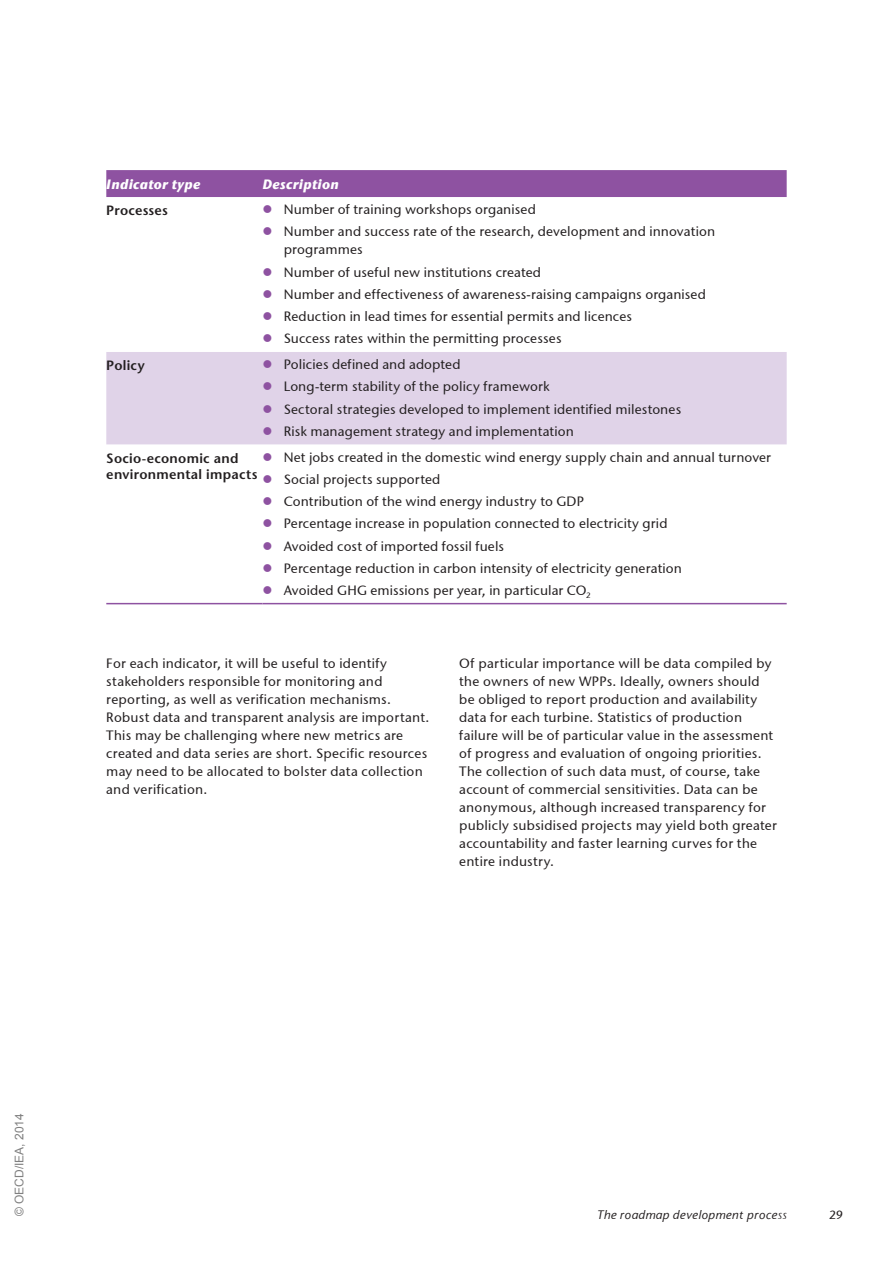
<style>
.page{position:relative;width:893px;height:1263px;background:#fff}
.page>*{position:absolute;margin:0;border:0;box-sizing:border-box;transform-origin:0 0}
.t1{font:13.5px/18px "Stone Sans ITCTT Medium";letter-spacing:.015em;color:#231f20}
.t2{font:600 13.5px/16.2px "Stone Sans Std";letter-spacing:.02em;color:#231f20}
.t3{font:italic 700 13.5px "Stone Sans ITC";letter-spacing:.02em;color:#fff}
.t4{font:italic 12px "Stone Sans";letter-spacing:.035em;color:#231f20}
.t5{font:12px "Arial";color:#808080}
.t6{font:12px "Stone Sans ITCTT Medium";color:#231f20}
</style>
<div class="page">
<div style="left:106px;top:170px;width:681px;height:27px;background:#8e52a1"></div>
<div style="left:106px;top:352px;width:681px;height:92px;background:#e0d3e8"></div>
<hr style="left:106px;top:603px;width:156px;height:1px;background:#8e52a1">
<hr style="left:262px;top:603px;width:525px;height:1px;background:#8e52a1">
<svg style="left:264px;top:360px;width:7px;height:8px"></svg>
<svg style="left:264px;top:382px;width:7px;height:8px"></svg>
<svg style="left:264px;top:405px;width:7px;height:8px"></svg>
<svg style="left:264px;top:427px;width:7px;height:8px"></svg>
<p class="t3" style="left:106px;top:176px;width:96px">Indicator type</p>
<p class="t3" style="left:262px;top:176px;width:78px">Description</p>
<p class="t2" style="left:106px;top:203px;width:63px">Processes</p>
<p class="t1" style="left:284px;top:198px;width:433px;line-height:22.2px">Number of training workshops organised<br>Number and success rate of the research, development and innovation</p>
<p class="t1" style="left:284px;top:239px;width:424px;line-height:22.2px">programmes<br>Number of useful new institutions created<br>Number and effectiveness of awareness-‐raising campaigns organised Reduction in lead times for essential permits and licences<br>Success rates within the permitting processes</p>
<p class="t2" style="left:106px;top:358px;width:40px">Policy</p>
<p class="t1" style="left:284px;top:353px;width:399px;line-height:22.2px">Policies defined and adopted<br>Long-‐term stability of the policy framework<br>Sectoral strategies developed to implement identified milestones Risk management strategy and implementation</p>
<p class="t2" style="left:106px;top:450px;width:153px">Socio-economic and environmental impacts</p>
<p class="t1" style="left:284px;top:446px;width:489px;line-height:22.2px">Net jobs created in the domestic wind energy supply chain and annual turnover Social projects supported<br>Contribution of the wind energy industry to GDP<br>Percentage increase in population connected to electricity grid<br>Avoided cost of imported fossil fuels<br>Percentage reduction in carbon intensity of electricity generation<br>Avoided GHG emissions per year, in particular CO<sub>2</sub></p>
<p class="t1" style="left:106px;top:654px;width:324px">For each indicator, it will be useful to identify stakeholders responsible for monitoring and reporting, as well as verification mechanisms.<br>Robust data and transparent analysis are important.<br>This may be challenging where new metrics are created and data series are short. Specific resources may need to be allocated to bolster data collection and verification.</p>
<p class="t1" style="left:459px;top:654px;width:319px">Of particular importance will be data compiled by the owners of new WPPs. Ideally, owners should be obliged to report production and availability data for each turbine. Statistics of production failure will be of particular value in the assessment of progress and evaluation of ongoing priorities.<br>The collection of such data must, of course, take account of commercial sensitivities. Data can be anonymous, although increased transparency for publicly subsidised projects may yield both greater accountability and faster learning curves for the entire industry.</p>
<p class="t5" style="left:13px;top:1216px;width:104px;rotate:-90deg">© OECD/IEA, 2014</p>
<p class="t4" style="left:596px;top:1210px;width:192px">The roadmap development process</p>
<p class="t6" style="left:829px;top:1208px;width:15px">29</p>
</div>
